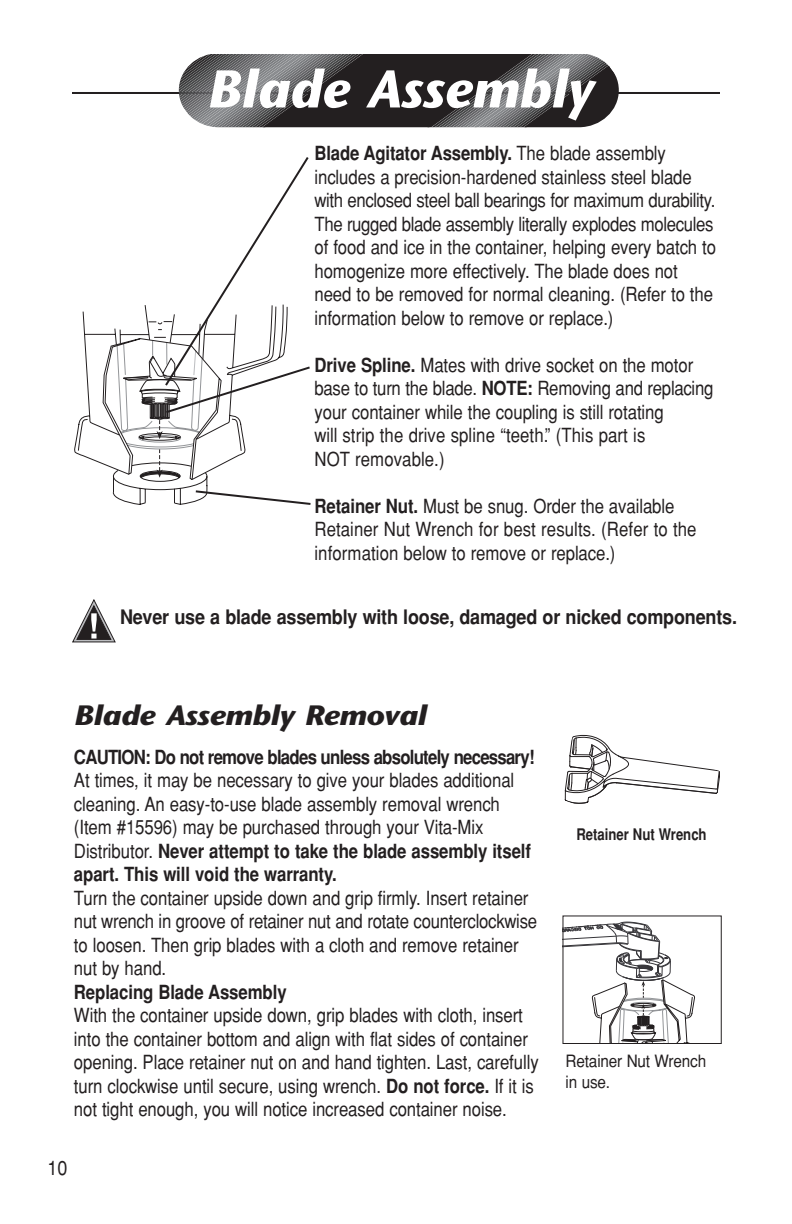
<style>
.page{position:relative;width:792px;height:1224px;background:#fff}
.page>*{position:absolute;margin:0;border:0;box-sizing:border-box;transform-origin:0 0}
.t1{font:italic 700 53px "Stone Sans";color:#fff}
.t2{font:italic 700 28px "Stone Sans";letter-spacing:-.015em;color:#231f20;scale:1.1 1}
.t3{font:700 condensed 20px "Helvetica";letter-spacing:-.01em;color:#231f20;scale:1.1 1}
.t4{font:condensed 20px "Helvetica";color:#231f20;scale:1.1 1}
.t5{font:condensed 19.6px/23.6px "Helvetica";letter-spacing:-.005em;color:#231f20;scale:1.05 1}
.t6{font:700 condensed 19.6px "Helvetica";letter-spacing:-.035em;color:#231f20;scale:1.05 1}
.t7{font:700 condensed 19.6px "Helvetica";letter-spacing:-.005em;color:#231f20;scale:1.05 1}
.t8{font:condensed 17px/20.4px "Helvetica";letter-spacing:-.01em;color:#231f20;scale:1.1 1}
.t9{font:700 condensed 16px "Helvetica";color:#231f20}
.s1{font-weight:700}
</style>
<div class="page">
<hr style="left:72px;top:92px;width:648px;height:2px;background:#231f20">
<svg style="left:74px;top:157px;width:237px;height:348px"></svg>
<svg style="left:179px;top:54px;width:440px;height:73px;background:#515051"></svg>
<svg style="left:73px;top:600px;width:42px;height:42px"></svg>
<svg style="left:564px;top:734px;width:156px;height:70px"></svg>
<svg style="left:564px;top:922px;width:131px;height:120px"></svg>
<div style="left:562px;top:915px;width:160px;height:129px;border:1px solid #231f20"></div>
<h1 class="t1" style="left:207px;top:69px;width:388px">Blade Assembly</h1>
<p class="t5" style="left:315px;top:142px;width:384px"><span class="s1">Blade Agitator Assembly.</span> The blade assembly includes a precision-hardened stainless steel blade with enclosed steel ball bearings for maximum durability.<br>The rugged blade assembly literally explodes molecules of food and ice in the container, helping every batch to homogenize more effectively. The blade does not need to be removed for normal cleaning. (Refer to the information below to remove or replace.)</p>
<p class="t5" style="left:315px;top:353px;width:381px"><span class="s1">Drive Spline.</span> Mates with drive socket on the motor base to turn the blade. <span class="s1">NOTE:</span> Removing and replacing your container while the coupling is still rotating<br>will strip the drive spline “teeth.” (This part is<br>NOT removable.)</p>
<p class="t5" style="left:315px;top:494px;width:365px"><span class="s1">Retainer Nut.</span> Must be snug. Order the available<br>Retainer Nut Wrench for best results. (Refer to the information below to remove or replace.)</p>
<p class="t3" style="left:120px;top:605px;width:562px">Never use a blade assembly with loose, damaged or nicked components.</p>
<h2 class="t2" style="left:74px;top:705px;width:322px">Blade Assembly Removal</h2>
<p class="t6" style="left:74px;top:746px;width:440px">CAUTION: Do not remove blades unless absolutely necessary!</p>
<p class="t5" style="left:74px;top:769px;width:437px">At times, it may be necessary to give your blades additional cleaning. An easy-to-use blade assembly removal wrench (Item #15596) may be purchased through your Vita-Mix Distributor. <span class="s1">Never attempt to take the blade assembly itself apart. This will void the warranty.</span></p>
<p class="t5" style="left:74px;top:886px;width:443px">Turn the container upside down and grip firmly. Insert retainer nut wrench in groove of retainer nut and rotate counterclockwise to loosen. Then grip blades with a cloth and remove retainer nut by hand.</p>
<p class="t7" style="left:74px;top:981px;width:204px">Replacing Blade Assembly</p>
<p class="t5" style="left:74px;top:1004px;width:444px">With the container upside down, grip blades with cloth, insert into the container bottom and align with flat sides of container opening. Place retainer nut on and hand tighten. Last, carefully turn clockwise until secure, using wrench. <span class="s1">Do not force.</span> If it is not tight enough, you will notice increased container noise.</p>
<p class="t4" style="left:48px;top:1156px;width:20px">10</p>
<p class="t9" style="left:576px;top:826px;width:132px">Retainer Nut Wrench</p>
<p class="t8" style="left:566px;top:1051px;width:129px">Retainer Nut Wrench in use.</p>
</div>
